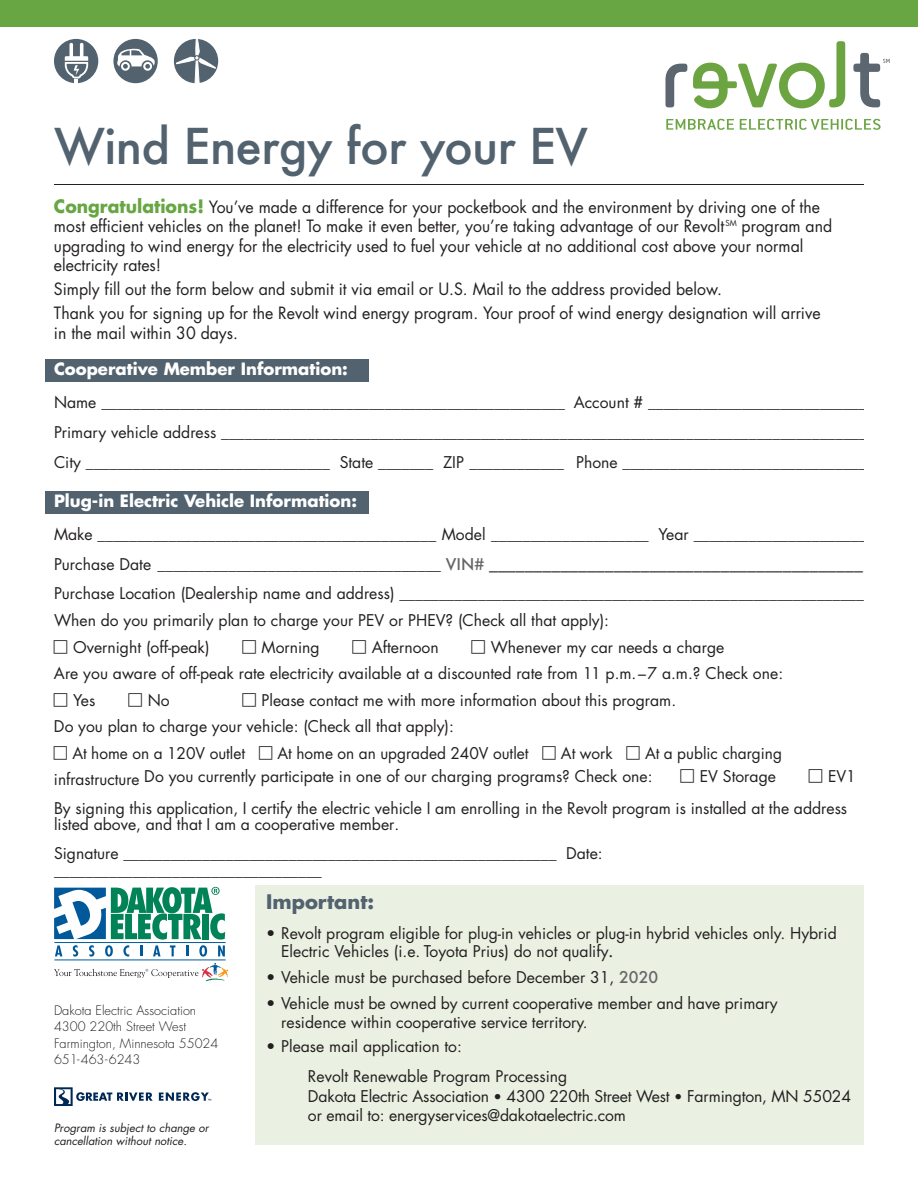
<style>
.page{position:relative;width:918px;height:1188px;background:#fff}
.page>*{position:absolute;margin:0;border:0;box-sizing:border-box;transform-origin:0 0}
.t1{font:500 48px "Futura";color:#52626f}
.t2{font:700 19.5px "Futura";color:#52626f}
.t3{font:16.5px/19.5px "Futura";color:#231f20;scale:.96 1}
.t4{font:700 16.5px "Futura";color:#fff}
.t5{font:15.75px/30px "Futura";color:#231f20}
.t6{font:300 12.75px/16.5px "Futura";color:#231f20}
.t7{font:italic 11.25px/12.8px "Futura";color:#231f20}
.s1{font-weight:700;font-size:18px;color:#67a643}
.s2{font-weight:500;color:#656568}
.s3{font-weight:500}
.s4{font-weight:500;color:#67676a}
.s5{font-family:"Futura Std";font-size:14.25px}
</style>
<div class="page">
<div style="left:0;top:0;width:918px;height:27px;background:#67a643"></div>
<hr style="left:54px;top:184px;width:810px;height:1px;background:#231f20">
<div style="left:45px;top:359px;width:324px;height:22px;background:#52626f"></div>
<div style="left:45px;top:491px;width:324px;height:22px;background:#52626f"></div>
<div style="left:255px;top:885px;width:609px;height:260px;background:#eaf1e2"></div>
<svg style="left:665px;top:41px;width:225px;height:89px"></svg>
<div style="left:54px;top:39px;width:44px;height:44px;background:#52626f;border-radius:50%"></div>
<svg style="left:65px;top:42px;width:23px;height:42px"></svg>
<div style="left:113px;top:39px;width:45px;height:44px;background:#52626f;border-radius:50%"></div>
<svg style="left:116px;top:48px;width:39px;height:23px"></svg>
<div style="left:174px;top:39px;width:44px;height:44px;background:#52626f;border-radius:50%"></div>
<svg style="left:176px;top:39px;width:40px;height:45px"></svg>
<svg style="left:54px;top:1087px;width:99px;height:19px"></svg>
<svg style="left:159px;top:1092px;width:52px;height:9px"></svg>
<hr style="left:54px;top:942px;width:172px;height:1px;background:#00599a">
<hr style="left:54px;top:960px;width:172px;height:1px;background:#00599a">
<svg style="left:54px;top:963px;width:174px;height:18px"></svg>
<svg style="left:54px;top:887px;width:171px;height:70px"></svg>
<p class="t1" style="left:54px;top:113px;width:535px">Wind Energy for your EV</p>
<p class="t3" style="left:54px;top:197px;width:812px"><span class="s1">Congratulations!</span> You’ve made a difference for your pocketbook and the environment by driving one of the most efficient vehicles on the planet! To make it even better, you’re taking advantage of our Revolt <sup>SM</sup> program and upgrading to wind energy for the electricity used to fuel your vehicle at no additional cost above your normal electricity rates!</p>
<p class="t3" style="left:54px;top:277px;width:800px;line-height:24px">Simply fill out the form below and submit it via email or U.S. Mail to the address provided below.<br>Thank you for signing up for the Revolt wind energy program. Your proof of wind energy designation will arrive</p>
<p class="t3" style="left:54px;top:323px;width:193px">in the mail within 30 days.</p>
<p class="t4" style="left:54px;top:358px;width:295px">Cooperative Member Information:</p>
<p class="t5" style="left:54px;top:387px;width:814px;text-align:justify">Name ___________________________________________________________ Account # ____________________________ Primary vehicle address __________________________________________________________________________________ City _______________________________ State _______ ZIP ____________ Phone _______________________________</p>
<p class="t4" style="left:54px;top:490px;width:305px">Plug-in Electric Vehicle Information:</p>
<p class="t5" style="left:54px;top:520px;width:814px;line-height:29.4px">Make ___________________________________________ Model ____________________ Year ______________________<br>Purchase Date ____________________________________ <span class="s2">VIN# __________________________________________<br></span>Purchase Location (Dealership name and address) ___________________________________________________________</p>
<p class="t5" style="left:73px;top:607px;width:537px;line-height:26.5px;text-indent:-19px">When do you primarily plan to charge your PEV or PHEV? (Check all that apply):<br>Overnight (off-peak)</p>
<p class="t5" style="left:262px;top:632px;width:60px">Morning</p>
<p class="t5" style="left:372px;top:632px;width:68px">Afternoon</p>
<p class="t5" style="left:491px;top:632px;width:235px">Whenever my car needs a charge</p>
<p class="t5" style="left:54px;top:659px;width:731px">Are you aware of off-peak rate electricity available at a discounted rate from 11 p.m.–7 a.m.? Check one:</p>
<p class="t5" style="left:73px;top:685px;width:24px">Yes</p>
<p class="t5" style="left:148px;top:685px;width:23px">No</p>
<p class="t5" style="left:262px;top:685px;width:416px">Please contact me with more information about this program.</p>
<p class="t5" style="left:54px;top:712px;width:401px">Do you plan to charge your vehicle: (Check all that apply):</p>
<p class="t5" style="left:72px;top:738px;width:174px">At home on a 120V outlet</p>
<p class="t5" style="left:278px;top:738px;width:253px">At home on an upgraded 240V outlet</p>
<p class="t5" style="left:561px;top:738px;width:53px">At work</p>
<p class="t5" style="left:54px;top:741px;width:730px;line-height:23.9px;text-indent:591px">At a public charging infrastructure Do you currently participate in one of our charging programs? Check one:</p>
<p class="t5" style="left:700px;top:762px;width:78px">EV Storage</p>
<p class="t5" style="left:54px;top:761px;width:803px;line-height:31.2px;text-indent:774px">EV1<br>By signing this application, I certify the electric vehicle I am enrolling in the Revolt program is installed at the address</p>
<p class="t5" style="left:54px;top:810px;width:550px;line-height:28.5px">listed above, and that I am a cooperative member.<br>Signature _______________________________________________________ Date:</p>
<p class="t5" style="left:54px;top:856px;width:269px">__________________________________</p>
<p class="t2" style="left:266px;top:889px;width:109px">Important:</p>
<p class="t5" style="left:281px;top:925px;width:557px;line-height:18px;text-indent:-15px">• Revolt program eligible for plug-in vehicles or plug-in hybrid vehicles only. Hybrid<br>Electric Vehicles (i.e. Toyota Prius) do not qualify<span class="s3">.</span></p>
<p class="t5" style="left:266px;top:962px;width:394px">• Vehicle must be purchased before December 31, <span class="s4">2020</span></p>
<p class="t5" style="left:281px;top:995px;width:498px;line-height:18.3px;text-indent:-15px">• Vehicle must be owned by current cooperative member and have primary residence within cooperative service territory.</p>
<p class="t5" style="left:308px;top:1032px;width:261px;text-indent:-42px">• Please mail application to:<br>Revolt Renewable Program Processing</p>
<p class="t5" style="left:308px;top:1087px;width:545px;line-height:19.5px">Dakota Electric Association <span class="s5">•</span> 4300 220th Street West <span class="s5">•</span> Farmington, MN 55024 or email to: energyservices@dakotaelectric.com</p>
<p class="t6" style="left:54px;top:1002px;width:166px">Dakota Electric Association<br>4300 220th Street West<br>Farmington, Minnesota 55024<br>651-463-6243</p>
<p class="t7" style="left:54px;top:1122px;width:157px">Program is subject to change or cancellation without notice.</p>
</div>
